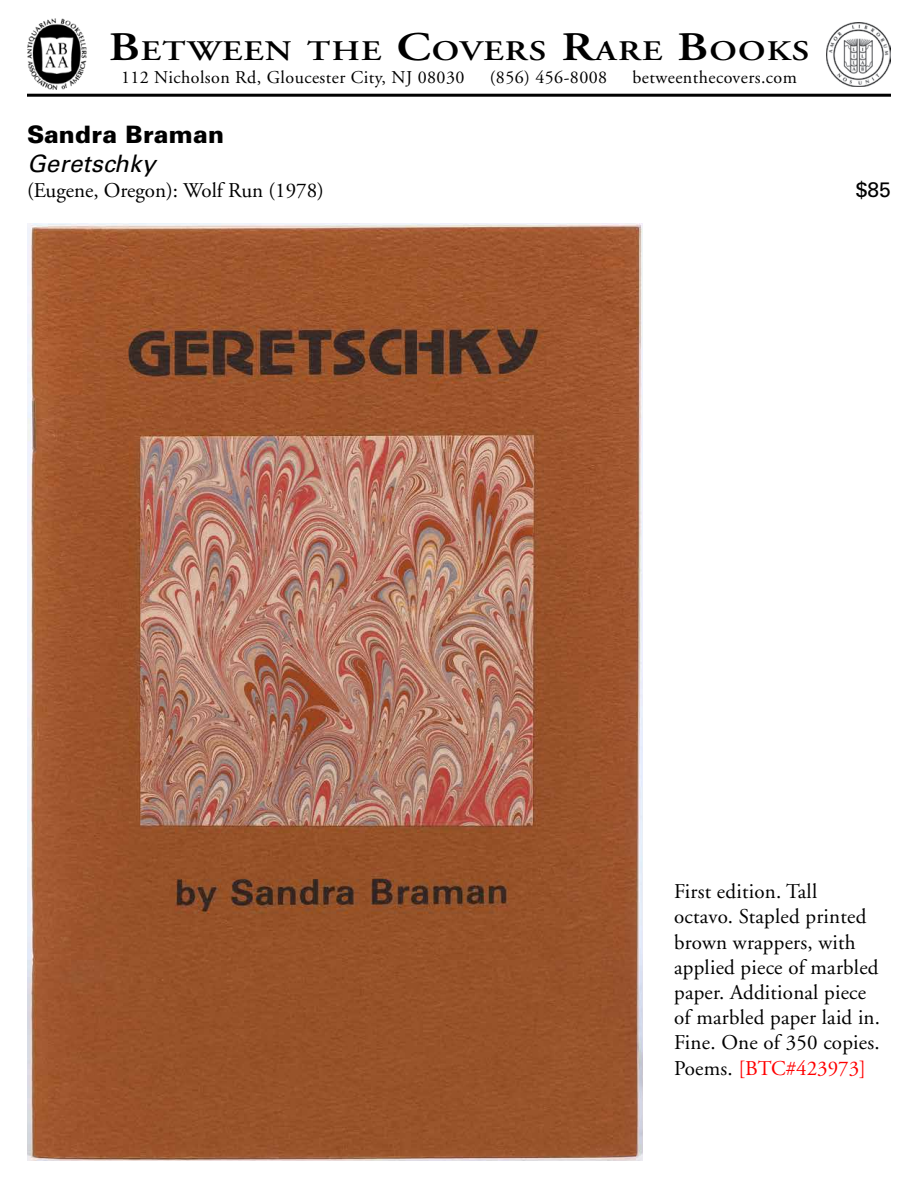
<style>
.page{position:relative;width:918px;height:1188px;background:#fff}
.page>*{position:absolute;margin:0;border:0;box-sizing:border-box;transform-origin:0 0}
.t1{font:600 28.35px "Adobe Garamond";letter-spacing:.035em;color:#000;scale:1.22 1}
.t2{font:900 24px "Univers";letter-spacing:.01em;color:#000}
.t3{font:italic 24px "Univers";letter-spacing:.01em;color:#000}
.t4{font:21px/25.2px "Adobe Garamond";letter-spacing:.01em;color:#000}
.t5{font:21px "Univers";color:#000}
.t6{font:18px "Adobe Garamond";letter-spacing:.025em;color:#000}
.s1{font-size:40.5px}
.s2{color:#f00}
</style>
<div class="page">
<img style="left:826px;top:22px;width:65px;height:65px">
<img style="left:27px;top:19px;width:60px;height:71px">
<hr style="left:27px;top:94px;width:864px;height:3px;background:#000">
<img style="left:27px;top:224px;width:615px;height:937px">
<h1 class="t1" style="left:109px;top:35px;width:576px"><span class="s1">B</span>ETWEEN THE <span class="s1">C</span>OVERS <span class="s1">R</span>ARE <span class="s1">B</span>OOKS</h1>
<p class="t6" style="left:121px;top:67px;width:345px">112 Nicholson Rd, Gloucester City, NJ 08030</p>
<p class="t6" style="left:490px;top:67px;width:119px">(856) 456-8008</p>
<p class="t6" style="left:633px;top:67px;width:166px">betweenthecovers.com</p>
<p class="t2" style="left:27px;top:119px;width:199px">Sandra Braman</p>
<p class="t3" style="left:27px;top:149px;width:130px">Geretschky</p>
<p class="t4" style="left:27px;top:178px;width:299px">(Eugene, Oregon): Wolf Run (1978)</p>
<p class="t5" style="left:856px;top:177px;width:37px">$85</p>
<p class="t4" style="left:674px;top:879px;width:208px">First edition. Tall octavo. Stapled printed brown wrappers, with applied piece of marbled paper. Additional piece of marbled paper laid in.<br>Fine. One of 350 copies.<br>Poems. <span class="s2">[BTC#423973]</span></p>
</div>
